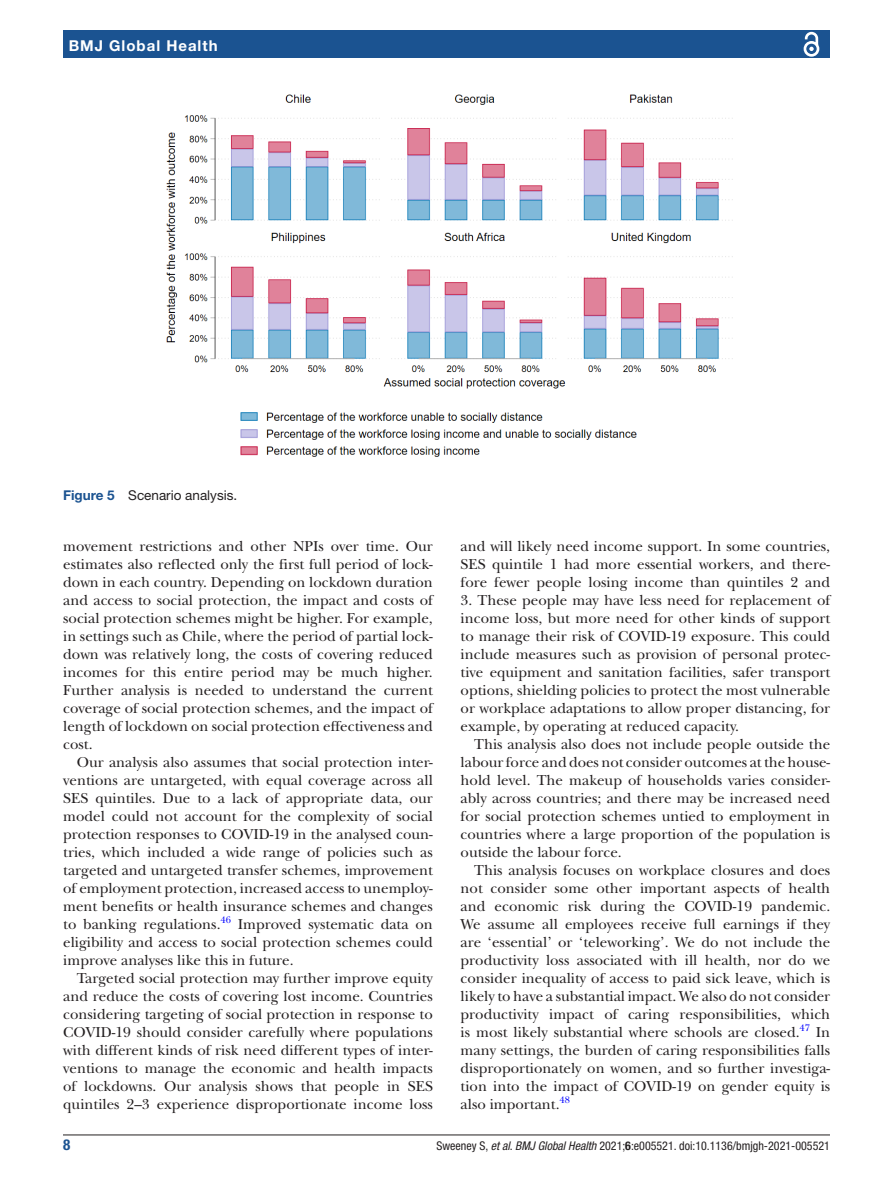
<style>
.page{position:relative;width:893px;height:1191px;background:#fff}
.page>*{position:absolute;margin:0;border:0;box-sizing:border-box;transform-origin:0 0}
.t1{font:15px/18px "New Baskerville";color:#231f20;text-align:justify}
.t2{font:700 15px "Helvetica Neue LT Std";letter-spacing:.065em;color:#fff}
.t3{font:700 condensed 15px "Helvetica Neue LT Std";color:#1b5391}
.t4{font:13.5px "Helvetica Neue LT Std";color:#231f20}
.t5{font:condensed 12px "Helvetica Neue LT Std";color:#231f20}
.t6{font:9.9px "New Baskerville";color:#00f}
.s1{font-weight:700;color:#1b5391}
.s2{font-style:italic}
.s3{font-weight:700}
</style>
<div class="page">
<hr style="left:63px;top:1134px;width:767px;height:1px;background:#231f20">
<div style="left:63px;top:31px;width:767px;height:27px;background:#1b5391"></div>
<svg style="left:803px;top:31px;width:17px;height:26px"></svg>
<img style="left:166px;top:94px;width:567px;height:363px">
<p class="t2" style="left:69px;top:36px;width:150px">BMJ Global Health</p>
<p class="t4" style="left:63px;top:487px;width:176px"><span class="s1">Figure 5</span> Scenario analysis.</p>
<p class="t1" style="left:63px;top:537px;width:371px">movement restrictions and other NPIs over time. Our estimates also reflected only the first full period of lock&shy;down in each country. Depending on lockdown duration and access to social protection, the impact and costs of social protection schemes might be higher. For example, in settings such as Chile, where the period of partial lock&shy;down was relatively long, the costs of covering reduced incomes for this entire period may be much higher.<br>Further analysis is needed to understand the current coverage of social protection schemes, and the impact of length of lockdown on social protection effectiveness and cost.</p>
<p class="t1" style="left:63px;top:753px;width:371px;text-indent:14px">Our analysis also assumes that social protection inter&shy;ventions are untargeted, with equal coverage across all SES quintiles. Due to a lack of appropriate data, our model could not account for the complexity of social protection responses to COVID-19 in the analysed coun&shy;tries, which included a wide range of policies such as targeted and untargeted transfer schemes, improvement of employment protection, increased access to unemploy&shy;ment benefits or health insurance schemes and changes to banking regulations.</p>
<p class="t6" style="left:221px;top:913px;width:12px">46</p>
<p class="t1" style="left:63px;top:915px;width:371px;text-indent:175px">Improved systematic data on eligibility and access to social protection schemes could improve analyses like this in future.</p>
<p class="t1" style="left:63px;top:969px;width:371px;text-indent:14px">Targeted social protection may further improve equity and reduce the costs of covering lost income. Countries considering targeting of social protection in response to COVID-19 should consider carefully where populations with different kinds of risk need different types of inter&shy;ventions to manage the economic and health impacts of lockdowns. Our analysis shows that people in SES quintiles 2–3 experience disproportionate income loss</p>
<p class="t1" style="left:461px;top:537px;width:371px">and will likely need income support. In some countries, SES quintile 1 had more essential workers, and there&shy;fore fewer people losing income than quintiles 2 and</p>
<p class="t1" style="left:461px;top:591px;width:371px">3. These people may have less need for replacement of income loss, but more need for other kinds of support to manage their risk of COVID-19 exposure. This could include measures such as provision of personal protec&shy;tive equipment and sanitation facilities, safer transport options, shielding policies to protect the most vulnerable or workplace adaptations to allow proper distancing, for example, by operating at reduced capacity.</p>
<p class="t1" style="left:461px;top:735px;width:371px;text-indent:14px">This analysis also does not include people outside the labour force and does not consider outcomes at the house&shy;hold level. The makeup of households varies consider&shy;ably across countries; and there may be increased need for social protection schemes untied to employment in countries where a large proportion of the population is outside the labour force.</p>
<p class="t1" style="left:461px;top:861px;width:371px;text-indent:14px">This analysis focuses on workplace closures and does not consider some other important aspects of health and economic risk during the COVID-19 pandemic.<br>We assume all employees receive full earnings if they are ‘essential’ or ‘teleworking’. We do not include the productivity loss associated with ill health, nor do we consider inequality of access to paid sick leave, which is likely to have a substantial impact. We also do not consider productivity impact of caring responsibilities, which is most likely substantial where schools are closed.</p>
<p class="t6" style="left:800px;top:1021px;width:12px">47</p>
<p class="t1" style="left:461px;top:1023px;width:371px;text-indent:355px">In many settings, the burden of caring responsibilities falls disproportionately on women, and so further investiga&shy;tion into the impact of COVID-19 on gender equity is also important.</p>
<p class="t6" style="left:560px;top:1093px;width:12px">48</p>
<p class="t3" style="left:63px;top:1135px;width:9px">8</p>
<p class="t5" style="left:436px;top:1138px;width:395px">Sweeney S, <span class="s2">et al</span>. <span class="s2">BMJ Global Health</span> 2021;<span class="s3">6</span>:e005521. doi:10.1136/bmjgh-2021-005521</p>
</div>
